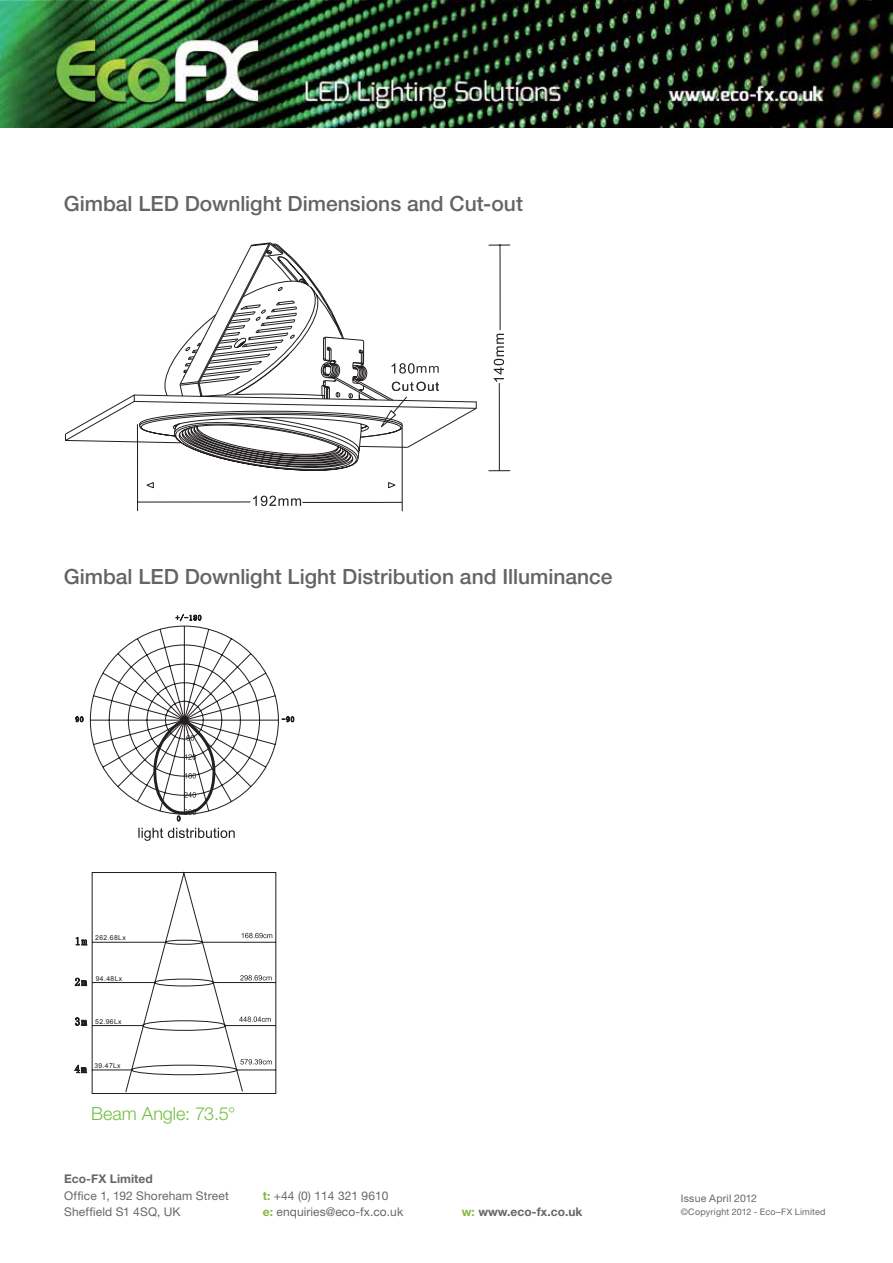
<style>
.page{position:relative;width:893px;height:1263px;background:#fff}
.page>*{position:absolute;margin:0;border:0;box-sizing:border-box;transform-origin:0 0}
.t1{font:500 21px "Helvetica Neue";color:#636466}
.t2{font:300 18px "Helvetica Neue";color:#72bf44}
.t3{font:12px/16.5px "Helvetica Neue";letter-spacing:.01em;color:#656868}
.t4{font:700 12px "Helvetica Neue";letter-spacing:.005em;color:#656868}
.t5{font:10.5px "Helvetica Neue";letter-spacing:.02em;color:#656868}
.t6{font:9px "Helvetica Neue";letter-spacing:.025em;color:#656868}
.t7{font:6.75px "Arial";letter-spacing:.055em;color:#231f20}
.s1{font-weight:700;color:#82b841}
.s2{color:#82b841}
</style>
<div class="page">
<img style="left:0;top:0;width:893px;height:127px">
<svg style="left:65px;top:394px;width:71px;height:49px"></svg>
<svg style="left:248px;top:243px;width:229px;height:187px"></svg>
<svg style="left:488px;top:244px;width:22px;height:228px"></svg>
<svg style="left:136px;top:251px;width:303px;height:260px"></svg>
<svg style="left:138px;top:828px;width:97px;height:13px"></svg>
<svg style="left:74px;top:871px;width:203px;height:223px"></svg>
<svg style="left:75px;top:614px;width:220px;height:208px"></svg>
<p class="t1" style="left:64px;top:191px;width:461px">Gimbal LED Downlight Dimensions and Cut-out</p>
<p class="t1" style="left:64px;top:564px;width:550px">Gimbal LED Downlight Light Distribution and Illuminance</p>
<p class="t7" style="left:95px;top:933px;width:32px">262.68Lx</p>
<p class="t7" style="left:96px;top:974px;width:28px">94.48Lx</p>
<p class="t7" style="left:95px;top:1017px;width:28px">52.96Lx</p>
<p class="t7" style="left:94px;top:1061px;width:28px">39.47Lx</p>
<p class="t2" style="left:91px;top:1102px;width:146px">Beam Angle: 73.5°</p>
<p class="t4" style="left:64px;top:1171px;width:90px">Eco-FX Limited</p>
<p class="t3" style="left:64px;top:1187px;width:166px">Office 1, 192 Shoreham Street<br>Sheffield S1 4SQ, UK</p>
<p class="t3" style="left:263px;top:1187px;width:142px"><span class="s1">t:</span> +44 (0) 114 321 9610<br><span class="s1">e:</span> enquiries@eco-fx.co.uk</p>
<p class="t4" style="left:462px;top:1204px;width:122px"><span class="s2">w:</span> www.eco-fx.co.uk</p>
<p class="t5" style="left:681px;top:1192px;width:78px">Issue April 2012</p>
<p class="t6" style="left:681px;top:1207px;width:146px">©Copyright 2012 - Eco–FX Limited</p>
</div>
